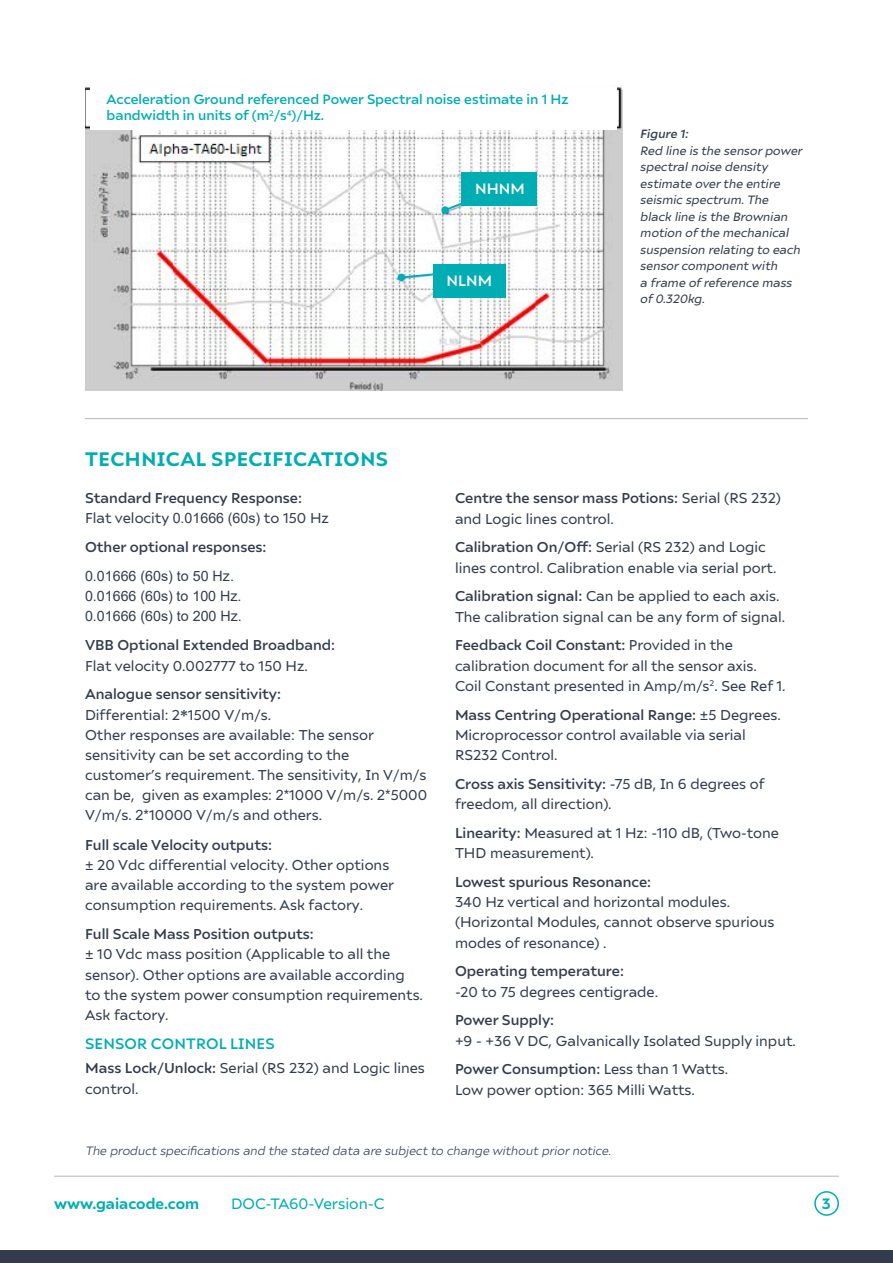
<style>
.page{position:relative;width:893px;height:1263px;background:#fff}
.page>*{position:absolute;margin:0;border:0;box-sizing:border-box;transform-origin:0 0}
.t1{font:700 19.5px "Ariana Pro";letter-spacing:.03em;color:#00adb2}
.t2{font:500 15px "Ariana Pro";letter-spacing:.01em;color:#00adb2}
.t3{font:15px "Ariana Pro";color:#00adb2}
.t4{font:700 15px "Ariana Pro";color:#00adb2}
.t5{font:500 15px "Ariana Pro";color:#fff}
.t6{font:14.25px/20.2px "Ariana Pro";color:#333c4c}
.t7{font:500 14.25px/19.8px "Ariana Pro";color:#333c4c}
.t8{font:14.25px/20.2px "Arial";color:#333c4c}
.t9{font:500 13.5px/16.5px "Ariana Pro";color:#00adb2}
.t10{font:italic 12px/16.5px "Ariana Pro";color:#333c4c}
.t11{font:italic 12px "Ariana Pro";color:#333c4c}
.t12{font:italic 500 12px "Ariana Pro";color:#333c4c}
.s1{font-weight:400}
.s2{font-family:"Arial";font-weight:400}
.s3{font-family:"Arial"}
.s4{font-weight:500}
</style>
<div class="page">
<hr style="left:85px;top:418px;width:723px;height:1px;background:#b7b5bd">
<div style="left:0;top:1250px;width:893px;height:13px;background:#333c4c"></div>
<hr style="left:54px;top:1176px;width:785px;height:1px;background:#b7b5bd">
<div style="left:814px;top:1191px;width:25px;height:25px;border:2px solid #00adb2;border-radius:50%"></div>
<img style="left:85px;top:85px;width:538px;height:305px">
<div style="left:433px;top:264px;width:73px;height:33px;background:#00adb2"></div>
<svg style="left:399px;top:272px;width:34px;height:7px"></svg>
<div style="left:398px;top:274px;width:7px;height:7px;background:#00adb2;border-radius:50%"></div>
<div style="left:90px;top:87px;width:526px;height:42px;background:#fff"></div>
<div style="left:461px;top:172px;width:76px;height:33px;background:#00adb2"></div>
<svg style="left:443px;top:198px;width:29px;height:14px"></svg>
<div style="left:441px;top:206px;width:8px;height:8px;background:#00adb2;border-radius:50%"></div>
<p class="t9" style="left:107px;top:90px;width:463px">Acceleration Ground referenced Power Spectral noise estimate in 1 Hz bandwidth in units of (m<sup>2</sup>/s<sup>4</sup>)/Hz.</p>
<p class="t5" style="left:475px;top:178px;width:51px">NHNM</p>
<p class="t5" style="left:447px;top:270px;width:47px">NLNM</p>
<p class="t12" style="left:640px;top:126px;width:50px">Figure 1:</p>
<p class="t10" style="left:640px;top:142px;width:164px">Red line is the sensor power spectral noise density estimate over the entire seismic spectrum. The black line is the Brownian motion of the mechanical suspension relating to each sensor component with<br>a frame of reference mass of 0.320kg.</p>
<h1 class="t1" style="left:85px;top:445px;width:304px">TECHNICAL SPECIFICATIONS</h1>
<p class="t7" style="left:85px;top:488px;width:245px">Standard Frequency Response:<br><span class="s1">Flat velocity</span> <span class="s2">0.01666 (60s)</span> <span class="s1">to 150 Hz</span></p>
<p class="t7" style="left:85px;top:536px;width:183px">Other optional responses:</p>
<p class="t8" style="left:85px;top:565px;width:158px">0.01666 (60s) to 50 Hz.<br>0.01666 (60s) to 100 Hz.<br>0.01666 (60s) to 200 Hz.</p>
<p class="t7" style="left:85px;top:634px;width:252px">VBB Optional Extended Broadband:</p>
<p class="t6" style="left:85px;top:655px;width:224px">Flat velocity 0.002777 to 150 Hz.</p>
<p class="t7" style="left:85px;top:683px;width:198px">Analogue sensor sensitivity:</p>
<p class="t6" style="left:85px;top:704px;width:344px">Differential: 2*1500 V/m/s.<br>Other responses are available: The sensor sensitivity can be set according to the customer’s requirement. The sensitivity, In V/m/s can be, given as examples: <span class="s3">2*</span>1000 V/m/s. <span class="s3">2*</span>5000<br>V/m/s. <span class="s3">2*</span>10000 V/m/s and others.</p>
<p class="t7" style="left:85px;top:834px;width:188px">Full scale Velocity outputs:</p>
<p class="t6" style="left:85px;top:854px;width:310px">± 20 Vdc differential velocity. Other options are available according to the system power consumption requirements. Ask factory.</p>
<p class="t7" style="left:85px;top:923px;width:230px">Full Scale Mass Position outputs:</p>
<p class="t6" style="left:85px;top:943px;width:339px">± 10 Vdc mass position (Applicable to all the sensor). Other options are available according to the system power consumption requirements.<br>Ask factory.</p>
<p class="t2" style="left:85px;top:1033px;width:191px">SENSOR CONTROL LINES</p>
<p class="t6" style="left:85px;top:1057px;width:341px"><span class="s4">Mass Lock/Unlock:</span> Serial (RS 232) and Logic lines control.</p>
<p class="t6" style="left:455px;top:487px;width:328px"><span class="s4">Centre the sensor mass Potions:</span> Serial (RS 232) and Logic lines control.</p>
<p class="t6" style="left:455px;top:536px;width:323px"><span class="s4">Calibration On/Off:</span> Serial (RS 232) and Logic lines control. Calibration enable via serial port.</p>
<p class="t6" style="left:455px;top:585px;width:332px"><span class="s4">Calibration signal:</span> Can be applied to each axis.<br>The calibration signal can be any form of signal.</p>
<p class="t6" style="left:455px;top:634px;width:332px"><span class="s4">Feedback Coil Constant:</span> Provided in the calibration document for all the sensor axis.<br>Coil Constant presented in Amp/m/s<sup>2</sup>. See Ref 1.</p>
<p class="t6" style="left:455px;top:704px;width:327px"><span class="s4">Mass Centring Operational Range:</span> ±5 Degrees.<br>Microprocessor control available via serial<br>RS232 Control.</p>
<p class="t6" style="left:455px;top:773px;width:311px"><span class="s4">Cross axis Sensitivity:</span> -75 dB, In 6 degrees of freedom, all direction).</p>
<p class="t6" style="left:455px;top:822px;width:325px"><span class="s4">Linearity:</span> Measured at 1 Hz: -110 dB, (Two-tone<br>THD measurement).</p>
<p class="t7" style="left:455px;top:871px;width:198px">Lowest spurious Resonance:</p>
<p class="t6" style="left:455px;top:891px;width:321px">340 Hz vertical and horizontal modules. (Horizontal Modules, cannot observe spurious modes of resonance) .</p>
<p class="t7" style="left:455px;top:961px;width:170px">Operating temperature:</p>
<p class="t6" style="left:455px;top:981px;width:205px">-20 to 75 degrees centigrade.</p>
<p class="t7" style="left:455px;top:1010px;width:101px">Power Supply:</p>
<p class="t6" style="left:455px;top:1025px;width:342px;line-height:28.8px">+9 - +36 V DC, Galvanically Isolated Supply input.<br><span class="s4">Power Consumption:</span> Less than 1 Watts.</p>
<p class="t6" style="left:455px;top:1079px;width:241px">Low power option: 365 Milli Watts.</p>
<p class="t11" style="left:85px;top:1142px;width:527px">The product specifications and the stated data are subject to change without prior notice.</p>
<p class="t4" style="left:54px;top:1193px;width:147px">www.gaiacode.com</p>
<p class="t3" style="left:231px;top:1194px;width:155px">DOC-TA60-Version-C</p>
<p class="t4" style="left:822px;top:1193px;width:11px">3</p>
</div>
